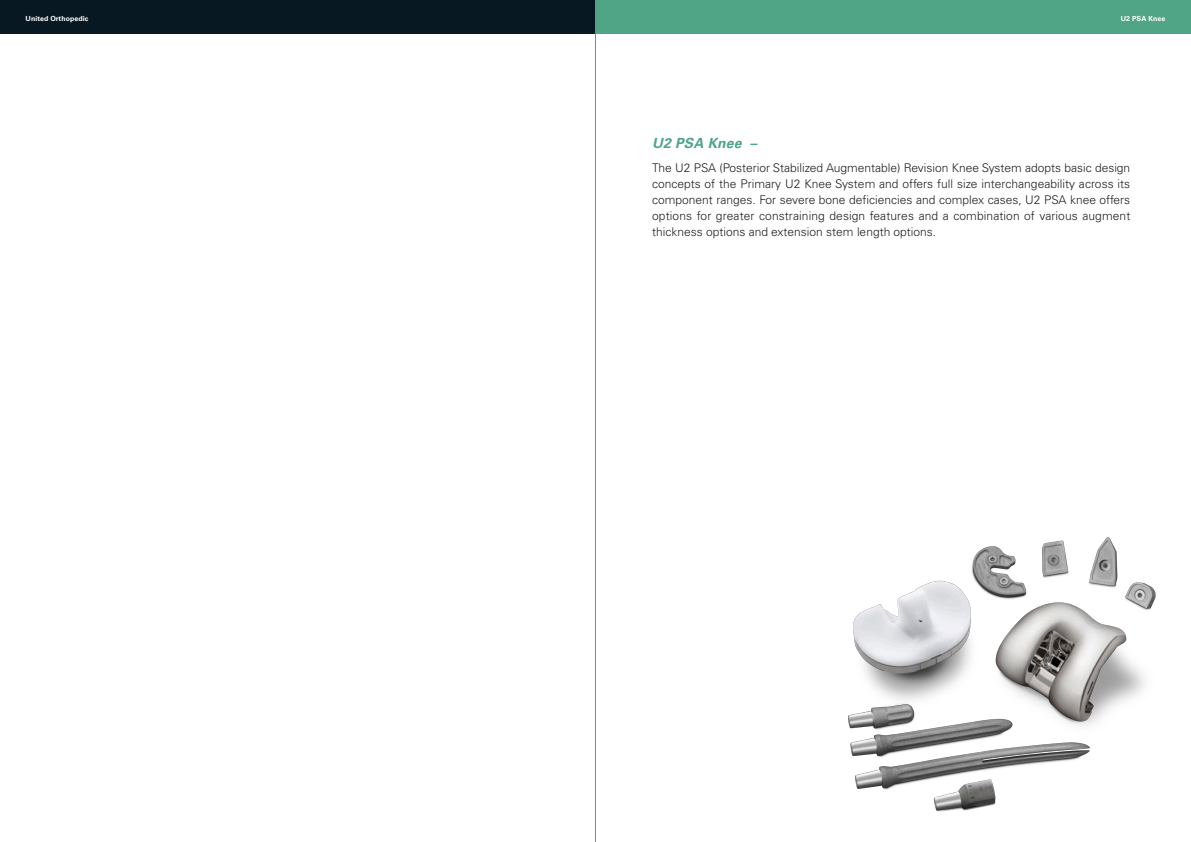
<style>
.page{position:relative;width:1191px;height:842px;background:#fff}
.page>*{position:absolute;margin:0;border:0;box-sizing:border-box;transform-origin:0 0}
.內文{font:italic 700 14px "Univers LT Pro 65";letter-spacing:.01em;color:#4fa586}
.內文-2{font:300 12px/16px "Univers LT Pro 45";color:#231f20;text-align:justify}
.t1{font:700 7px "Univers LT Pro 65";letter-spacing:.01em;color:#fff}
</style>
<div class="page">
<div style="left:0;top:0;width:595px;height:34px;background:#071822"></div>
<div style="left:595px;top:0;width:596px;height:34px;background:#4fa586"></div>
<img style="left:848px;top:537px;width:308px;height:275px">
<hr style="left:595px;top:0;width:1px;height:842px;background:#848689">
<p class="t1" style="left:26px;top:14px;width:64px">United Orthopedic</p>
<p class="t1" style="left:1120px;top:14px;width:46px">U2 PSA Knee</p>
<p class="內文" style="left:652px;top:133px;width:106px">U2 PSA Knee –</p>
<p class="內文-2" style="left:652px;top:159px;width:479px">The U2 PSA (Posterior Stabilized Augmentable) Revision Knee System adopts basic design concepts of the Primary U2 Knee System and offers full size interchangeability across its component ranges. For severe bone deficiencies and complex cases, U2 PSA knee offers options for greater constraining design features and a combination of various augment thickness options and extension stem length options.</p>
</div>
